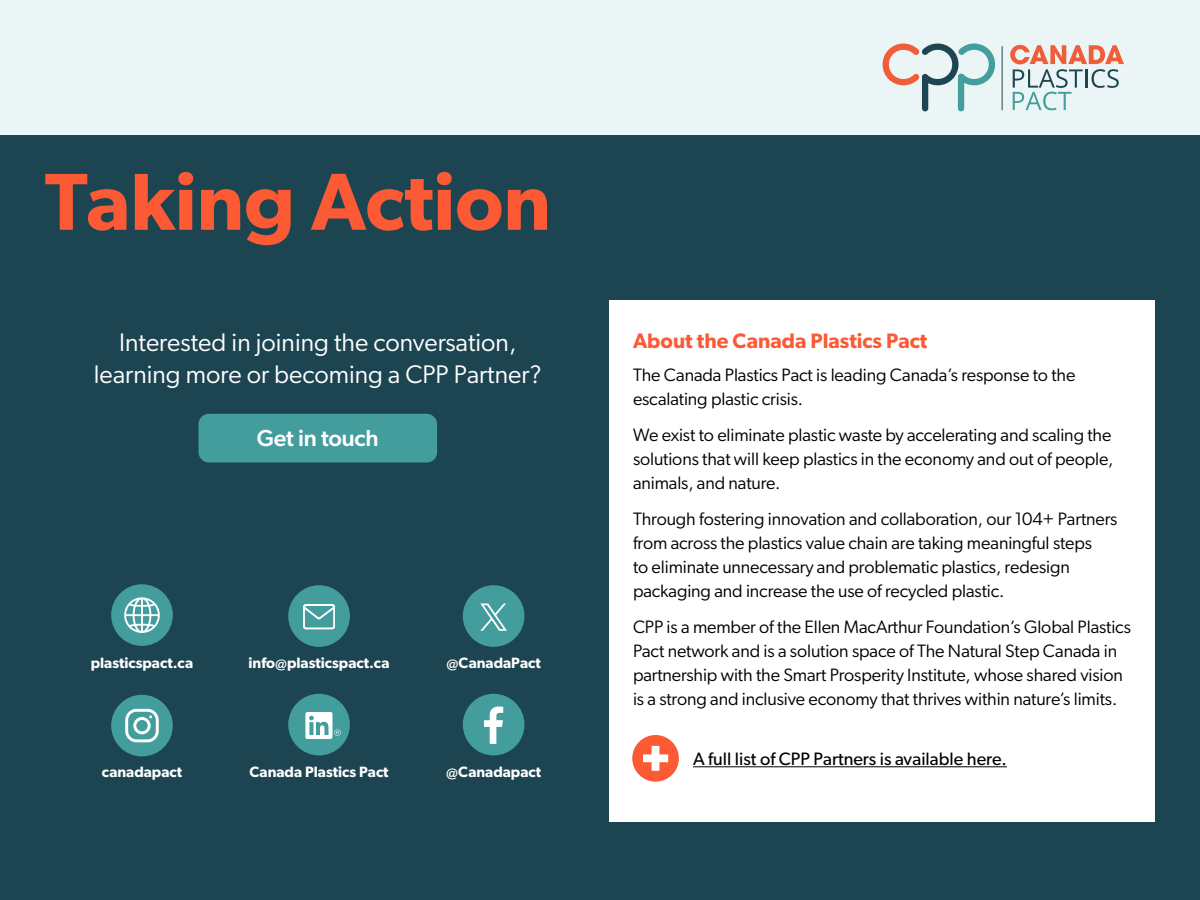
<style>
.page{position:relative;width:1200px;height:900px;background:#fff}
.page>*{position:absolute;margin:0;border:0;box-sizing:border-box;transform-origin:0 0}
.Table_header{font:600 81px "Gibson";color:#fb5a35}
.Deck_copy{font:25.5px/31.5px "Gibson";color:#fff;text-align:center}
.t1{font:500 23.25px "Gibson";letter-spacing:-.01em;color:#fff}
.t2{font:600 21px "Gibson";color:#fb5a35}
.text{font:18px/24px "Gibson";letter-spacing:-.005em;color:#000}
.CPP_roadmap_body_text_small_12_16{font:18px "Gibson";color:#000}
.text-2{font:600 15px "Gibson";color:#fff}
</style>
<div class="page">
<div style="left:0;top:0;width:1200px;height:135px;background:#ecf5f5"></div>
<svg style="left:883px;top:44px;width:120px;height:67px"></svg>
<svg style="left:1010px;top:45px;width:114px;height:65px"></svg>
<hr style="left:1002px;top:46px;width:1px;height:64px;background:#1e4552">
<div style="left:0;top:135px;width:1200px;height:765px;background:#1d4551"></div>
<div style="left:609px;top:300px;width:546px;height:522px;background:#fff"></div>
<hr style="left:693px;top:766px;width:314px;height:1px;background:#000">
<div style="left:199px;top:414px;width:238px;height:49px;background:#429d9c;border-radius:10px"></div>
<div style="left:288px;top:585px;width:62px;height:62px;background:#429d9c;border-radius:50%"></div>
<svg style="left:303px;top:604px;width:32px;height:25px"></svg>
<div style="left:111px;top:584px;width:62px;height:62px;background:#429d9c;border-radius:50%"></div>
<svg style="left:124px;top:597px;width:36px;height:36px"></svg>
<div style="left:288px;top:694px;width:62px;height:61px;background:#429d9c;border-radius:50%"></div>
<svg style="left:305px;top:712px;width:36px;height:27px"></svg>
<div style="left:463px;top:585px;width:61px;height:62px;background:#429d9c;border-radius:50%"></div>
<svg style="left:480px;top:604px;width:27px;height:27px"></svg>
<div style="left:111px;top:695px;width:62px;height:61px;background:#429d9c;border-radius:50%"></div>
<svg style="left:125px;top:709px;width:34px;height:33px"></svg>
<div style="left:463px;top:694px;width:61px;height:61px;background:#429d9c;border-radius:50%"></div>
<svg style="left:484px;top:706px;width:19px;height:38px"></svg>
<div style="left:632px;top:735px;width:47px;height:47px;background:#fb5a35;border-radius:50%"></div>
<svg style="left:643px;top:746px;width:25px;height:25px"></svg>
<p class="Table_header" style="left:45px;top:153px;width:508px">Taking Action</p>
<p class="Deck_copy" style="left:94px;top:326px;width:449px">Interested in joining the conversation, learning more or becoming a CPP Partner?</p>
<h2 class="t1" style="left:257px;top:424px;width:123px">Get in touch</h2>
<p class="text-2" style="left:91px;top:653px;width:104px">plasticspact.ca</p>
<p class="text-2" style="left:249px;top:653px;width:143px">info@plasticspact.ca</p>
<p class="text-2" style="left:447px;top:653px;width:96px">@CanadaPact</p>
<p class="text-2" style="left:249px;top:763px;width:141px">Canada Plastics Pact</p>
<p class="text-2" style="left:102px;top:763px;width:82px">canadapact</p>
<p class="text-2" style="left:446px;top:763px;width:96px">@Canadapact</p>
<h3 class="t2" style="left:633px;top:328px;width:296px">About the Canada Plastics Pact</h3>
<p class="text" style="left:633px;top:362px;width:444px">The Canada Plastics Pact is leading Canada’s response to the escalating plastic crisis.</p>
<p class="text" style="left:633px;top:422px;width:482px;text-align:justify">We exist to eliminate plastic waste by accelerating and scaling the solutions that will keep plastics in the economy and out of people, animals, and nature.</p>
<p class="text" style="left:633px;top:506px;width:486px">Through fostering innovation and collaboration, our 104+ Partners from across the plastics value chain are taking meaningful steps<br>to eliminate unnecessary and problematic plastics, redesign packaging and increase the use of recycled plastic.</p>
<p class="text" style="left:633px;top:614px;width:499px">CPP is a member of the Ellen MacArthur Foundation’s Global Plastics Pact network and is a solution space of The Natural Step Canada in partnership with the Smart Prosperity Institute, whose shared vision is a strong and inclusive economy that thrives within nature’s limits.</p>
<p class="CPP_roadmap_body_text_small_12_16" style="left:693px;top:748px;width:315px">A full list of CPP Partners is available here.</p>
</div>
